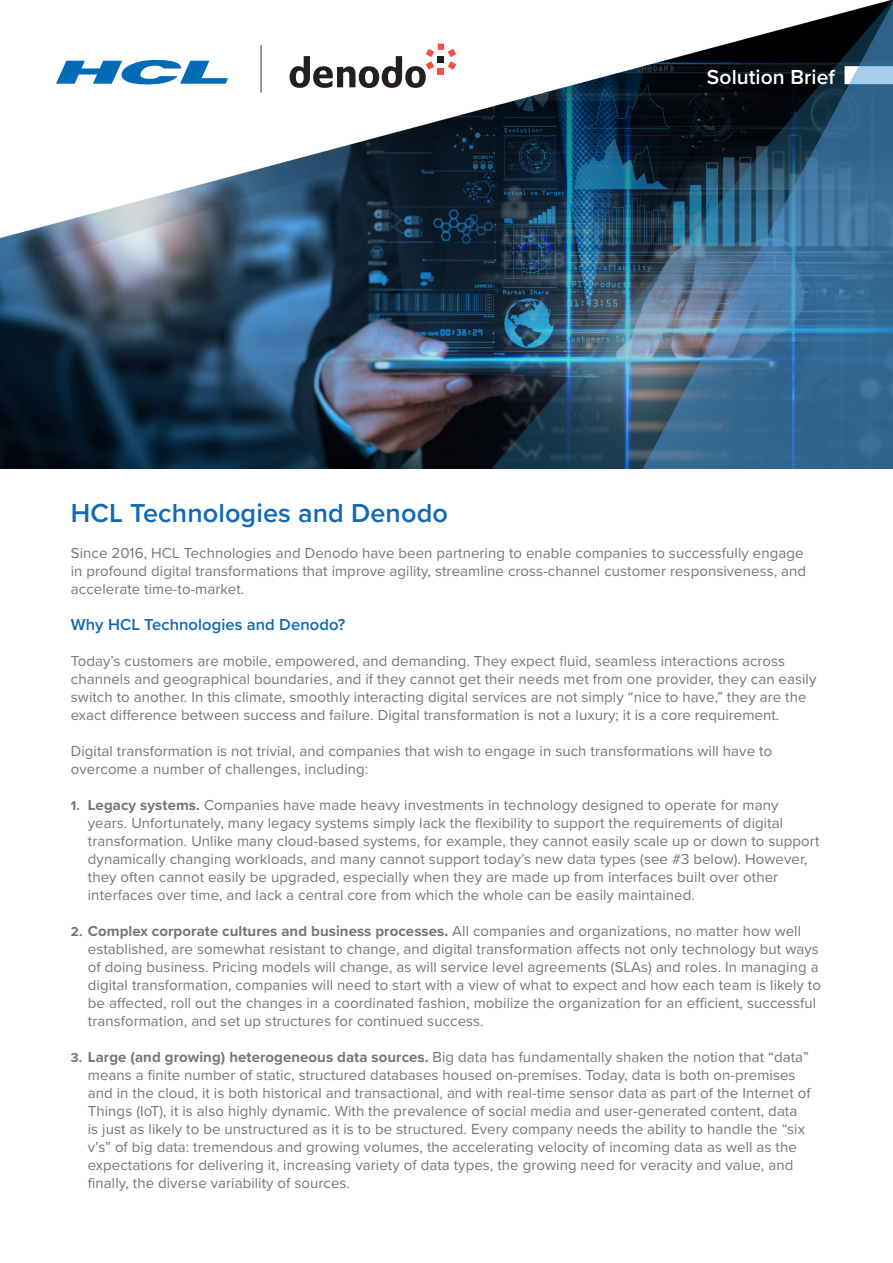
<style>
.page{position:relative;width:893px;height:1263px;background:#fff}
.page>*{position:absolute;margin:0;border:0;box-sizing:border-box;transform-origin:0 0}
.Body_Paragraph{font:600 27px "Proxima Nova";letter-spacing:.005em;color:#1069b4}
.Body_Paragraph-2{font:600 21px "Proxima Nova";letter-spacing:.005em;color:#fff}
.Body_Paragraph-3{font:600 16.5px "Proxima Nova";letter-spacing:.005em;color:#1069b4}
.Body_Paragraph-4{font:15px/18px "Proxima Nova";letter-spacing:.005em;color:#777676}
.s1{font-weight:700;font-size:13.5px}
.s2{font-weight:700}
</style>
<div class="page">
<img style="left:0;top:0;width:893px;height:468px">
<svg style="left:290px;top:44px;width:166px;height:44px"></svg>
<hr style="left:260px;top:45px;width:2px;height:48px;background:#777676">
<svg style="left:56px;top:60px;width:172px;height:24px"></svg>
<p class="Body_Paragraph-2" style="left:707px;top:61px;width:130px">Solution Brief</p>
<p class="Body_Paragraph" style="left:71px;top:493px;width:379px">HCL Technologies and Denodo</p>
<p class="Body_Paragraph-4" style="left:71px;top:543px;width:737px">Since 2016, HCL Technologies and Denodo have been partnering to enable companies to successfully engage in profound digital transformations that improve agility, streamline cross-channel customer responsiveness, and accelerate time-to-market.</p>
<p class="Body_Paragraph-3" style="left:71px;top:612px;width:276px">Why HCL Technologies and Denodo?</p>
<p class="Body_Paragraph-4" style="left:71px;top:651px;width:747px">Today’s customers are mobile, empowered, and demanding. They expect fluid, seamless interactions across channels and geographical boundaries, and if they cannot get their needs met from one provider, they can easily switch to another. In this climate, smoothly interacting digital services are not simply “nice to have,” they are the exact difference between success and failure. Digital transformation is not a luxury; it is a core requirement.</p>
<p class="Body_Paragraph-4" style="left:71px;top:741px;width:703px">Digital transformation is not trivial, and companies that wish to engage in such transformations will have to overcome a number of challenges, including:</p>
<p class="Body_Paragraph-4" style="left:88px;top:795px;width:733px;text-indent:-17px"><span class="s1">1.</span> <span class="s2">Legacy systems.</span> Companies have made heavy investments in technology designed to operate for many years. Unfortunately, many legacy systems simply lack the flexibility to support the requirements of digital transformation. Unlike many cloud-based systems, for example, they cannot easily scale up or down to support dynamically changing workloads, and many cannot support today’s new data types (see #3 below). However, they often cannot easily be upgraded, especially when they are made up from interfaces built over other interfaces over time, and lack a central core from which the whole can be easily maintained.</p>
<p class="Body_Paragraph-4" style="left:88px;top:921px;width:735px;text-indent:-17px"><span class="s1">2.</span> <span class="s2">Complex corporate cultures and business processes.</span> All companies and organizations, no matter how well established, are somewhat resistant to change, and digital transformation affects not only technology but ways of doing business. Pricing models will change, as will service level agreements (SLAs) and roles. In managing a digital transformation, companies will need to start with a view of what to expect and how each team is likely to be affected, roll out the changes in a coordinated fashion, mobilize the organization for an efficient, successful transformation, and set up structures for continued success.</p>
<p class="Body_Paragraph-4" style="left:88px;top:1047px;width:724px;text-indent:-17px"><span class="s1">3.</span> <span class="s2">Large (and growing) heterogeneous data sources.</span> Big data has fundamentally shaken the notion that “data” means a finite number of static, structured databases housed on-premises. Today, data is both on-premises and in the cloud, it is both historical and transactional, and with real-time sensor data as part of the Internet of Things (IoT), it is also highly dynamic. With the prevalence of social media and user-generated content, data is just as likely to be unstructured as it is to be structured. Every company needs the ability to handle the “six v’s” of big data: tremendous and growing volumes, the accelerating velocity of incoming data as well as the expectations for delivering it, increasing variety of data types, the growing need for veracity and value, and finally, the diverse variability of sources.</p>
</div>
